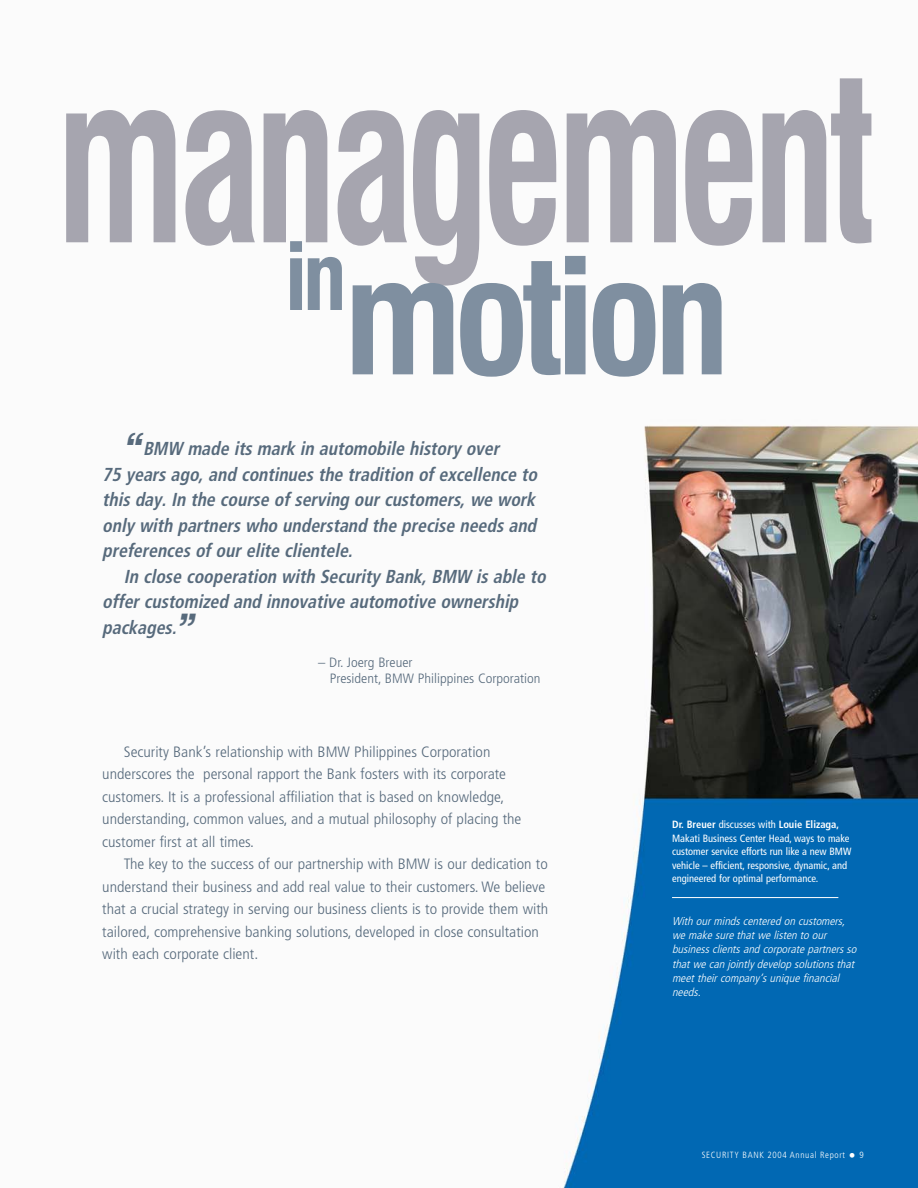
<style>
.page{position:relative;width:918px;height:1188px;background:#fff}
.page>*{position:absolute;margin:0;border:0;box-sizing:border-box;transform-origin:0 0}
.t1{font:700 condensed 228px "Swiss 721 BT";letter-spacing:-.04em;color:#a6a5af;scale:.75 1}
.t2{font:700 condensed 157.5px "Swiss 721 BT";letter-spacing:-.05em;color:#7f8fa0}
.t3{font:700 condensed 91.5px "Swiss 721 BT";color:#7f8fa0}
.t4{font:italic 700 45px "Swiss 721 BT";color:#576a7c;scale:.95 1}
.t5{font:italic 700 condensed 18.75px/25.5px "Frutiger";color:#576a7c;scale:.95 1}
.t6{font:300 condensed 15px/22.5px "Frutiger";color:#576a7c;scale:1.07 1}
.t7{font:300 condensed 13.5px/16.5px "Frutiger";color:#576a7c;scale:1.07 1}
.t8{font:italic 300 condensed 11.25px/14.2px "Frutiger";color:#fff;scale:1.07 1}
.t9{font:condensed 10.5px/13.5px "Frutiger";color:#fff}
.t10{font:300 condensed 9px "Frutiger";letter-spacing:.07em;color:#fff}
.s1{font-weight:700}
.s2{font-size:13.5px}
</style>
<div class="page">
<img style="left:563px;top:425px;width:355px;height:763px">
<hr style="left:672px;top:897px;width:166px;height:1px;background:#fff">
<h1 class="t1" style="left:56px;top:65px;width:1094px">management</h1>
<h3 class="t3" style="left:285px;top:239px;width:63px">in</h3>
<h2 class="t2" style="left:344px;top:252px;width:388px">motion</h2>
<h3 class="t4" style="left:124px;top:434px;width:22px">“</h3>
<p class="t5" style="left:102px;top:438px;width:463px;text-indent:41px">BMW made its mark in automobile history over<br>75 years ago, and continues the tradition of excellence to this day. In the course of serving our customers, we work only with partners who understand the precise needs and preferences of our elite clientele.</p>
<p class="t5" style="left:102px;top:565px;width:472px;text-indent:22px">In close cooperation with Security Bank, BMW is able to offer customized and innovative automotive ownership packages.</p>
<h3 class="t4" style="left:176px;top:614px;width:22px">”</h3>
<p class="t7" style="left:330px;top:655px;width:198px;text-indent:-11px">– Dr. Joerg Breuer<br>President, BMW Philippines Corporation</p>
<p class="t6" style="left:102px;top:742px;width:393px;text-indent:22px">Security Bank’s relationship with BMW Philippines Corporation underscores the personal rapport the Bank fosters with its corporate customers. It is a professional affiliation that is based on knowledge, understanding, common values, and a mutual philosophy of placing the customer first at all times.</p>
<p class="t6" style="left:102px;top:854px;width:418px;text-indent:22px">The key to the success of our partnership with BMW is our dedication to understand their business and add real value to their customers. We believe that a crucial strategy in serving our business clients is to provide them with tailored, comprehensive banking solutions, developed in close consultation with each corporate client.</p>
<p class="t9" style="left:672px;top:819px;width:181px"><span class="s1">Dr. Breuer</span> discusses with <span class="s1">Louie Elizaga, </span>Makati Business Center Head, ways to make customer service efforts run like a new BMW vehicle – efficient, responsive, dynamic, and engineered for optimal performance.</p>
<p class="t8" style="left:672px;top:915px;width:176px">With ourmindscentered on customers, we make sure thatwe listen to our businessclientsand corporate partnersso thatwe can jointly develop solutionsthat meettheircompany ’sunique financial needs.</p>
<p class="t10" style="left:702px;top:1151px;width:164px">SECURITY BANK 2004 Annual Report <span class="s2">•</span> 9</p>
</div>
